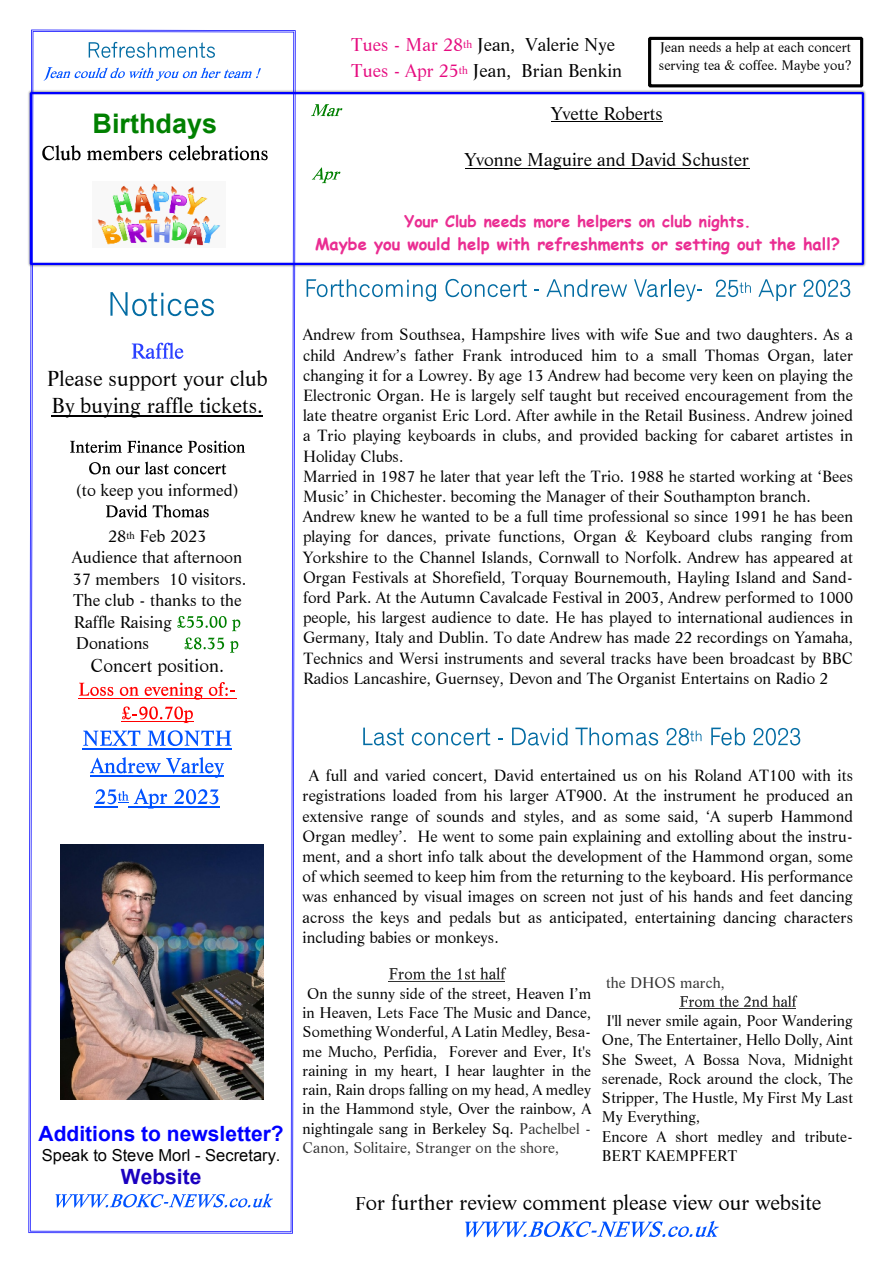
<style>
.page{position:relative;width:893px;height:1263px;background:#fff}
.page>*{position:absolute;margin:0;border:0;box-sizing:border-box;transform-origin:0 0}
.t1{font:700 27px "Arial";color:#008000}
.t2{font:21px/27.5px "Life BT";color:#000}
.t3{font:700 21px "Arial";color:#00f}
.t4{font:700 21px "Arial";color:#1b00c0}
.t5{font:18px/26.1px "Life BT";color:#000}
.t6{font:16.5px/21.5px "Life BT";color:#000}
.t7{font:700 16.5px "Comic Sans MS";color:#ea2d92}
.t8{font:16.5px "Arial";color:#000}
.t9{font:15.75px/20.2px "Life BT";color:#000}
.t10{font:700 15.75px "Comic Sans MS";color:#ea2d92}
.t11{font:15px/19.2px "Life BT";color:#000;text-align:justify}
.t12{font:15px "Life BT";color:#333}
.t13{font:13.5px/17.2px "Life BT";color:#000}
.s1{color:#e60c80}
.s2{color:#333}
.s3{font-size:18px}
</style>
<div class="page">
<img style="left:296px;top:90px;width:570px;height:177px">
<div style="left:30px;top:92px;width:834px;height:173px;border:2px solid #00f"></div>
<svg style="left:28px;top:30px;width:268px;height:1203px"></svg>
<svg style="left:110px;top:292px;width:104px;height:24px"></svg>
<svg style="left:307px;top:279px;width:129px;height:22px"></svg>
<svg style="left:445px;top:279px;width:82px;height:18px"></svg>
<svg style="left:546px;top:279px;width:81px;height:18px"></svg>
<svg style="left:634px;top:279px;width:67px;height:22px"></svg>
<svg style="left:716px;top:280px;width:35px;height:17px"></svg>
<svg style="left:758px;top:279px;width:38px;height:22px"></svg>
<svg style="left:804px;top:280px;width:46px;height:17px"></svg>
<svg style="left:42px;top:145px;width:39px;height:15px"></svg>
<svg style="left:87px;top:145px;width:75px;height:15px"></svg>
<svg style="left:169px;top:145px;width:99px;height:15px"></svg>
<svg style="left:89px;top:42px;width:126px;height:16px"></svg>
<svg style="left:44px;top:67px;width:217px;height:14px"></svg>
<hr style="left:551px;top:121px;width:112px;height:1px;background:#000">
<hr style="left:465px;top:168px;width:284px;height:1px;background:#000">
<svg style="left:465px;top:1221px;width:254px;height:16px"></svg>
<svg style="left:311px;top:104px;width:31px;height:12px"></svg>
<svg style="left:312px;top:167px;width:28px;height:16px"></svg>
<svg style="left:56px;top:1193px;width:217px;height:14px"></svg>
<svg style="left:132px;top:343px;width:51px;height:16px"></svg>
<hr style="left:52px;top:415px;width:211px;height:1px;background:#000">
<svg style="left:70px;top:441px;width:112px;height:12px"></svg>
<svg style="left:188px;top:441px;width:57px;height:12px"></svg>
<svg style="left:89px;top:462px;width:137px;height:12px"></svg>
<svg style="left:106px;top:505px;width:41px;height:12px"></svg>
<svg style="left:153px;top:505px;width:56px;height:12px"></svg>
<svg style="left:177px;top:616px;width:63px;height:15px"></svg>
<svg style="left:185px;top:637px;width:39px;height:12px"></svg>
<svg style="left:230px;top:641px;width:8px;height:12px"></svg>
<svg style="left:79px;top:683px;width:34px;height:13px"></svg>
<svg style="left:120px;top:687px;width:19px;height:9px"></svg>
<svg style="left:145px;top:683px;width:58px;height:17px"></svg>
<svg style="left:209px;top:682px;width:26px;height:14px"></svg>
<hr style="left:78px;top:698px;width:158px;height:1px;background:#f00">
<svg style="left:122px;top:706px;width:71px;height:17px"></svg>
<hr style="left:121px;top:721px;width:72px;height:1px;background:#f00">
<svg style="left:83px;top:730px;width:57px;height:16px"></svg>
<svg style="left:148px;top:730px;width:83px;height:16px"></svg>
<hr style="left:82px;top:748px;width:150px;height:1px;background:#0052ff">
<svg style="left:90px;top:757px;width:134px;height:21px"></svg>
<hr style="left:91px;top:775px;width:133px;height:1px;background:#0052ff">
<svg style="left:94px;top:789px;width:73px;height:19px"></svg>
<svg style="left:174px;top:789px;width:44px;height:15px"></svg>
<hr style="left:129px;top:806px;width:91px;height:1px;background:#0052ff">
<img style="left:92px;top:182px;width:134px;height:66px">
<svg style="left:389px;top:967px;width:62px;height:12px"></svg>
<svg style="left:458px;top:967px;width:48px;height:12px"></svg>
<hr style="left:388px;top:981px;width:117px;height:1px;background:#333">
<svg style="left:680px;top:995px;width:117px;height:12px"></svg>
<hr style="left:679px;top:1008px;width:117px;height:1px;background:#333">
<div style="left:648px;top:37px;width:215px;height:50px;border:3px solid #000"></div>
<svg style="left:363px;top:728px;width:41px;height:17px"></svg>
<svg style="left:412px;top:728px;width:78px;height:17px"></svg>
<svg style="left:512px;top:728px;width:55px;height:17px"></svg>
<svg style="left:575px;top:728px;width:83px;height:17px"></svg>
<svg style="left:667px;top:728px;width:34px;height:17px"></svg>
<svg style="left:711px;top:728px;width:34px;height:17px"></svg>
<svg style="left:753px;top:728px;width:47px;height:17px"></svg>
<img style="left:60px;top:845px;width:204px;height:254px">
<h1 class="t1" style="left:93px;top:114px;width:126px">Birthdays</h1>
<h2 class="t2" style="left:47px;top:367px;width:222px">Please support your club<br>By buying raffle tickets.</h2>
<p class="t6" style="left:75px;top:481px;width:166px">(to keep you informed)</p>
<p class="t6" style="left:72px;top:526px;width:176px;text-indent:36px">28<sup>th</sup> Feb 2023<br>Audience that afternoon<br>37 members 10 visitors.<br>The club - thanks to the<br>Raffle Raising<br>Donations</p>
<p class="t5" style="left:91px;top:654px;width:135px">Concert position.</p>
<p class="t5" style="left:351px;top:34px;width:273px"><span class="s1">Tues - Mar 28</span><sup>th</sup> Jean, Valerie Nye<br><span class="s1">Tues - Apr 25</span><sup>th</sup> Jean, Brian Benkin</p>
<p class="t5" style="left:551px;top:102px;width:113px">Yvette Roberts</p>
<p class="t5" style="left:465px;top:148px;width:286px">Yvonne Maguire and David Schuster</p>
<p class="t13" style="left:659px;top:40px;width:195px">Jean needs a help at each concert serving tea &amp; coffee. Maybe you?</p>
<p class="t10" style="left:404px;top:215px;width:348px">Your Club needs more helpers on club nights.</p>
<p class="t7" style="left:315px;top:237px;width:527px">Maybe you would help with refreshments or setting out the hall?</p>
<p class="t9" style="left:303px;top:326px;width:552px">Andrew from Southsea, Hampshire lives with wife Sue and two daughters. As a child Andrew’s father Frank introduced him to a small Thomas Organ, later changing it for a Lowrey. By age 13 Andrew had become very keen on playing the Electronic Organ. He is largely self taught but received encouragement from the late theatre organist Eric Lord. After awhile in the Retail Business. Andrew joined a Trio playing keyboards in clubs, and provided backing for cabaret artistes in Holiday Clubs.<br>Married in 1987 he later that year left the Trio. 1988 he started working at ‘Bees Music’ in Chichester. becoming the Manager of their Southampton branch.<br>Andrew knew he wanted to be a full time professional so since 1991 he has been playing for dances, private functions, Organ &amp; Keyboard clubs ranging from Yorkshire to the Channel Islands, Cornwall to Norfolk. Andrew has appeared at Organ Festivals at Shorefield, Torquay Bournemouth, Hayling Island and Sand&shy;ford Park. At the Autumn Cavalcade Festival in 2003, Andrew performed to 1000 people, his largest audience to date. He has played to international audiences in Germany, Italy and Dublin. To date Andrew has made 22 recordings on Yamaha, Technics and Wersi instruments and several tracks have been broadcast by BBC Radios Lancashire, Guernsey, Devon and The Organist Entertains on Radio 2</p>
<h2 class="t3" style="left:39px;top:1125px;width:247px">Additions to newsletter?</h2>
<p class="t8" style="left:42px;top:1148px;width:240px">Speak to Steve Morl - Secretary.</p>
<h2 class="t4" style="left:121px;top:1168px;width:82px">Website</h2>
<p class="t9" style="left:303px;top:767px;width:552px;text-align:justify;text-indent:7px">A full and varied concert, David entertained us on his Roland AT100 with its registrations loaded from his larger AT900. At the instrument he produced an extensive range of sounds and styles, and as some said, ‘A superb Hammond Organ medley’. He went to some pain explaining and extolling about the instru&shy;ment, and a short info talk about the development of the Hammond organ, some of which seemed to keep him from the returning to the keyboard. His performance was enhanced by visual images on screen not just of his hands and feet dancing across the keys and pedals but as anticipated, entertaining dancing characters including babies or monkeys.</p>
<p class="t11" style="left:303px;top:985px;width:290px;text-indent:5px">On the sunny side of the street, Heaven I’m in Heaven, Lets Face The Music and Dance, Something Wonderful, A Latin Medley, Besa&shy;me Mucho, Perfidia, Forever and Ever, It's raining in my heart, I hear laughter in the rain, Rain drops falling on my head, A medley in the Hammond style, Over the rainbow, A nightingale sang in Berkeley Sq. <span class="s2">Pachelbel - Canon, Solitaire, Stranger on the shore,</span></p>
<p class="t12" style="left:606px;top:976px;width:120px">the DHOS march,</p>
<p class="t11" style="left:602px;top:1012px;width:253px;text-align:left;text-indent:5px">I'll never smile again, Poor Wandering<br>One, The Entertainer, Hello Dolly, Aint<br>She Sweet, A Bossa Nova, Midnight serenade, Rock around the clock, The<br>Stripper, The Hustle, My First My Last<br>My Everything,<br>Encore A short medley and tribute-<br>BERT KAEMPFERT</p>
<h2 class="t2" style="left:355px;top:1190px;width:468px"><span class="s3">F</span>or further review comment please view our website</h2>
</div>
